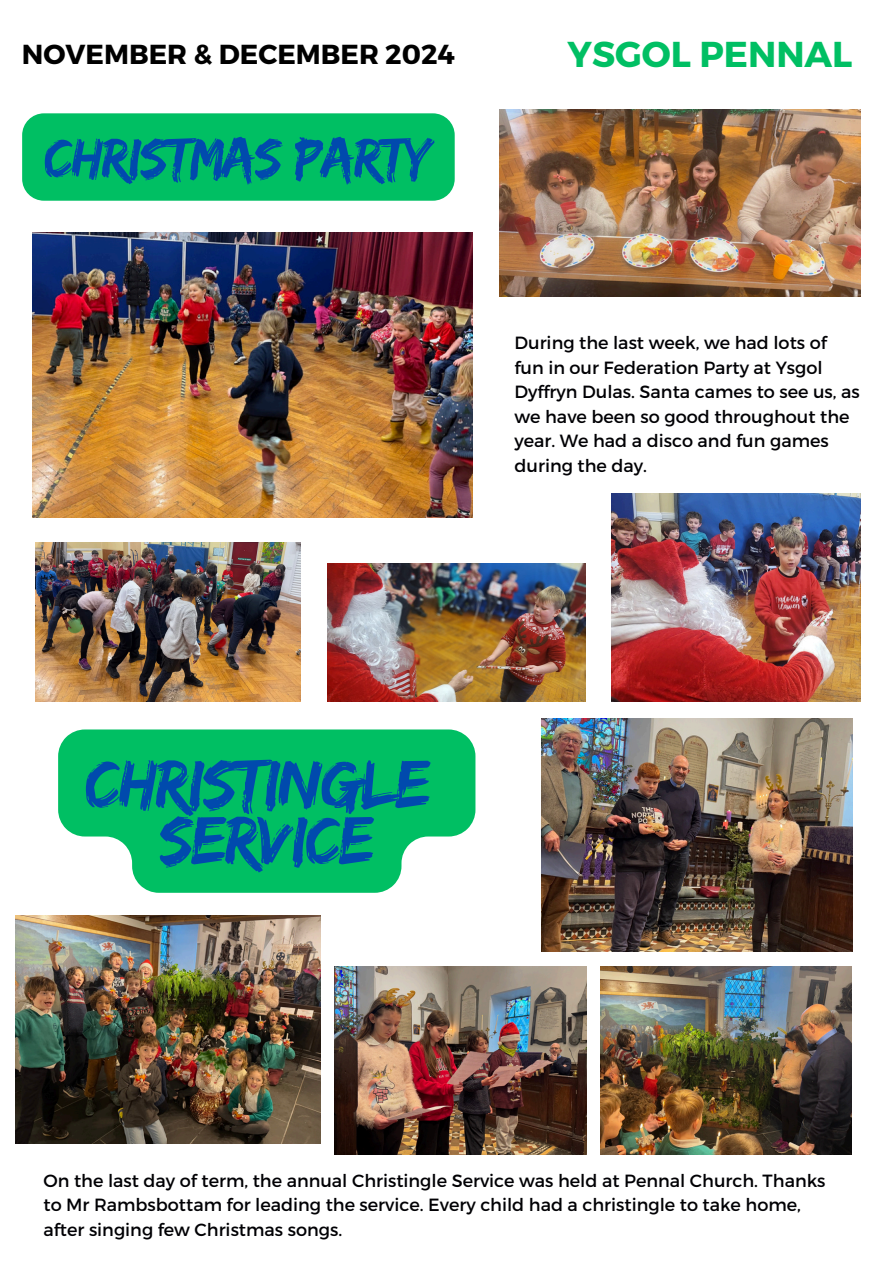
<style>
.page{position:relative;width:894px;height:1264px;background:#fff}
.page>*{position:absolute;margin:0;border:0;box-sizing:border-box;transform-origin:0 0}
.t1{font:70.5px/56.2px "Edo";letter-spacing:-.03em;color:#004aad;text-align:center}
.t2{font:57.6px "Edo";letter-spacing:-.03em;color:#004aad}
.t3{font:700 36px "Montserrat";color:#00bf63}
.t4{font:700 27.45px "Montserrat";color:#000}
.t5{font:17.7px/24.6px "Montserrat";color:#010004}
</style>
<div class="page">
<svg style="left:66px;top:1143px;width:86px;height:1px"></svg>
<svg style="left:58px;top:729px;width:417px;height:163px;background:#21c777"></svg>
<img style="left:35px;top:543px;width:266px;height:158px">
<img style="left:611px;top:493px;width:248px;height:208px">
<img style="left:327px;top:563px;width:258px;height:139px">
<img style="left:33px;top:233px;width:439px;height:284px">
<img style="left:499px;top:109px;width:361px;height:188px">
<img style="left:15px;top:915px;width:305px;height:228px">
<img style="left:541px;top:718px;width:310px;height:233px">
<img style="left:600px;top:966px;width:251px;height:188px">
<img style="left:335px;top:966px;width:251px;height:188px">
<img style="left:192px;top:1043px;width:42px;height:41px">
<div style="left:22px;top:113px;width:432px;height:88px;background:#00bf63;border-radius:22px"></div>
<p class="t4" style="left:22px;top:36px;width:434px">NOVEMBER &amp; DECEMBER 2024</p>
<h4 class="t2" style="left:44px;top:124px;width:389px">CHRISTMAS PARTY</h4>
<p class="t3" style="left:567px;top:30px;width:286px">YSGOL PENNAL</p>
<p class="t5" style="left:514px;top:329px;width:347px">During the last week, we had lots of fun in our Federation Party at Ysgol<br>Dyffryn Dulas. Santa cames to see us, as we have been so good throughout the year. We had a disco and fun games during the day.</p>
<h3 class="t1" style="left:85px;top:754px;width:347px">CHRISTINGLE<br>SERVICE</h3>
<h2 class="t5" style="left:44px;top:1167px;width:783px">On the last day of term, the annual Christingle Service was held at Pennal Church. Thanks to Mr Rambsbottam for leading the service. Every child had a christingle to take home, after singing few Christmas songs.</h2>
</div>
